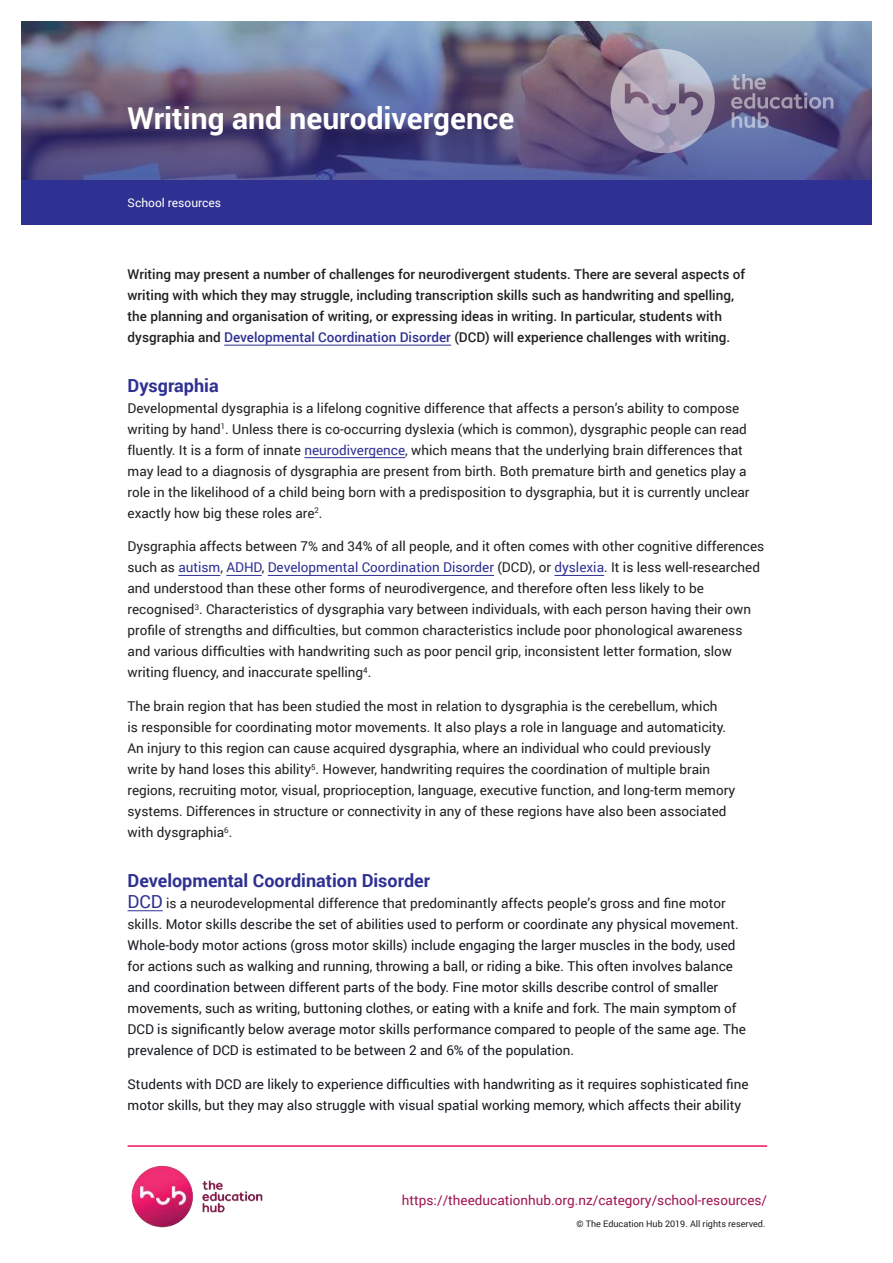
<style>
.page{position:relative;width:893px;height:1263px;background:#fff}
.page>*{position:absolute;margin:0;border:0;box-sizing:border-box;transform-origin:0 0}
.t1{font:700 30px "Roboto";color:#fff}
.t2{font:700 18px "Roboto";color:#2e3092}
.t3{font:13.5px/21px "Roboto";color:#221f1f}
.t4{font:13.5px/21px "Roboto";color:#161a1e}
.t5{font:500 13.5px/21px "Roboto";color:#221f1f}
.t6{font:13.5px "Roboto";color:#a11651}
.t7{font:12px "Roboto";color:#fff}
.t8{font:9px "Roboto";color:#221f1f}
.s1{color:#2e3092}
.s2{font-size:18px;color:#2e3092}
.s3{color:#221f1f}
</style>
<div class="page">
<img style="left:131px;top:1165px;width:132px;height:63px">
<hr style="left:128px;top:1145px;width:639px;height:2px;background:#ed135a">
<svg style="left:21px;top:21px;width:851px;height:159px;background:#666890"></svg>
<div style="left:21px;top:180px;width:851px;height:44px;background:#2e3092"></div>
<svg style="left:611px;top:49px;width:104px;height:104px;background:#9f97ae"></svg>
<svg style="left:731px;top:74px;width:102px;height:54px;background:#676188"></svg>
<hr style="left:224px;top:345px;width:227px;height:1px;background:#2e3092">
<hr style="left:304px;top:457px;width:101px;height:1px;background:#2e3092">
<hr style="left:178px;top:575px;width:42px;height:1px;background:#2e3092">
<hr style="left:226px;top:575px;width:36px;height:1px;background:#2e3092">
<hr style="left:268px;top:575px;width:226px;height:1px;background:#2e3092">
<hr style="left:554px;top:575px;width:50px;height:1px;background:#2e3092">
<hr style="left:128px;top:910px;width:35px;height:1px;background:#2e3092">
<h1 class="t1" style="left:128px;top:106px;width:388px">Writing and neurodivergence</h1>
<p class="t7" style="left:128px;top:197px;width:95px">School resources</p>
<p class="t5" style="left:128px;top:265px;width:619px">Writing may present a number of challenges for neurodivergent students. There are several aspects of writing with which they may struggle, including transcription skills such as handwriting and spelling, the planning and organisation of writing, or expressing ideas in writing. In particular, students with dysgraphia and <span class="s1">Developmental Coordination Disorder</span> (DCD) will experience challenges with writing.</p>
<h2 class="t2" style="left:128px;top:378px;width:93px">Dysgraphia</h2>
<p class="t3" style="left:128px;top:398px;width:623px">Developmental dysgraphia is a lifelong cognitive difference that affects a person’s ability to compose writing by hand<sup>1</sup>. Unless there is co-occurring dyslexia (which is common), dysgraphic people can read昀氀uently. It is a form of innate <span class="s1">neurodivergence</span>, which means that the underlying brain differences that may lead to a diagnosis of dysgraphia are present from birth. Both premature birth and genetics play a role in the likelihood of a child being born with a predisposition to dysgraphia, but it is currently unclear exactly how big these roles are<sup>2</sup>.</p>
<p class="t3" style="left:128px;top:537px;width:638px">Dysgraphia affects between 7% and 34% of all people, and it often comes with other cognitive differences such as <span class="s1">autism</span>, <span class="s1">ADHD</span>, <span class="s1">Developmental Coordination Disorder</span> (DCD), or <span class="s1">dyslexia</span>. It is less well-researched and understood than these other forms of neurodivergence, and therefore often less likely to be recognised<sup>3</sup>. Characteristics of dysgraphia vary between individuals, with each person having their own pro昀椀le of strengths and di昀케culties, but common characteristics include poor phonological awareness and various di昀케culties with handwriting such as poor pencil grip, inconsistent letter formation, slow writing 昀氀uency, and inaccurate spelling<sup>4</sup>.</p>
<p class="t3" style="left:128px;top:697px;width:609px">The brain region that has been studied the most in relation to dysgraphia is the cerebellum, which<br>is responsible for coordinating motor movements. It also plays a role in language and automaticity.<br>An injury to this region can cause acquired dysgraphia, where an individual who could previously write by hand loses this ability<sup>5</sup>. However, handwriting requires the coordination of multiple brain regions, recruiting motor, visual, proprioception, language, executive function, and long-term memory systems. Differences in structure or connectivity in any of these regions have also been associated with dysgraphia<sup>6</sup>.</p>
<h2 class="t2" style="left:128px;top:873px;width:304px">Developmental Coordination Disorder</h2>
<p class="t4" style="left:128px;top:893px;width:620px"><span class="s2">DCD</span> <span class="s3">is a neurodevelopmental difference that predominantly affects people’s gross and 昀椀ne motor skills.</span> Motor skills describe the set of abilities used to perform or coordinate any physical movement.<br>Whole-body motor actions (gross motor skills) include engaging the larger muscles in the body, used for actions such as walking and running, throwing a ball, or riding a bike. This often involves balance and coordination between different parts of the body. Fine motor skills describe control of smaller movements, such as writing, buttoning clothes, or eating with a knife and fork. The main symptom of DCD is signi昀椀cantly below average motor skills performance compared to people of the same age. The prevalence of DCD is estimated to be between 2 and 6% of the population.</p>
<p class="t4" style="left:128px;top:1073px;width:622px">Students with DCD are likely to experience di昀케culties with handwriting as it requires sophisticated 昀椀ne motor skills, but they may also struggle with visual spatial working memory, which affects their ability</p>
<p class="t6" style="left:402px;top:1194px;width:367px">https://theeducationhub.org.nz/category/school-resources/</p>
<p class="t8" style="left:577px;top:1220px;width:190px">© The Education Hub 2019. All rights reserved.</p>
</div>
